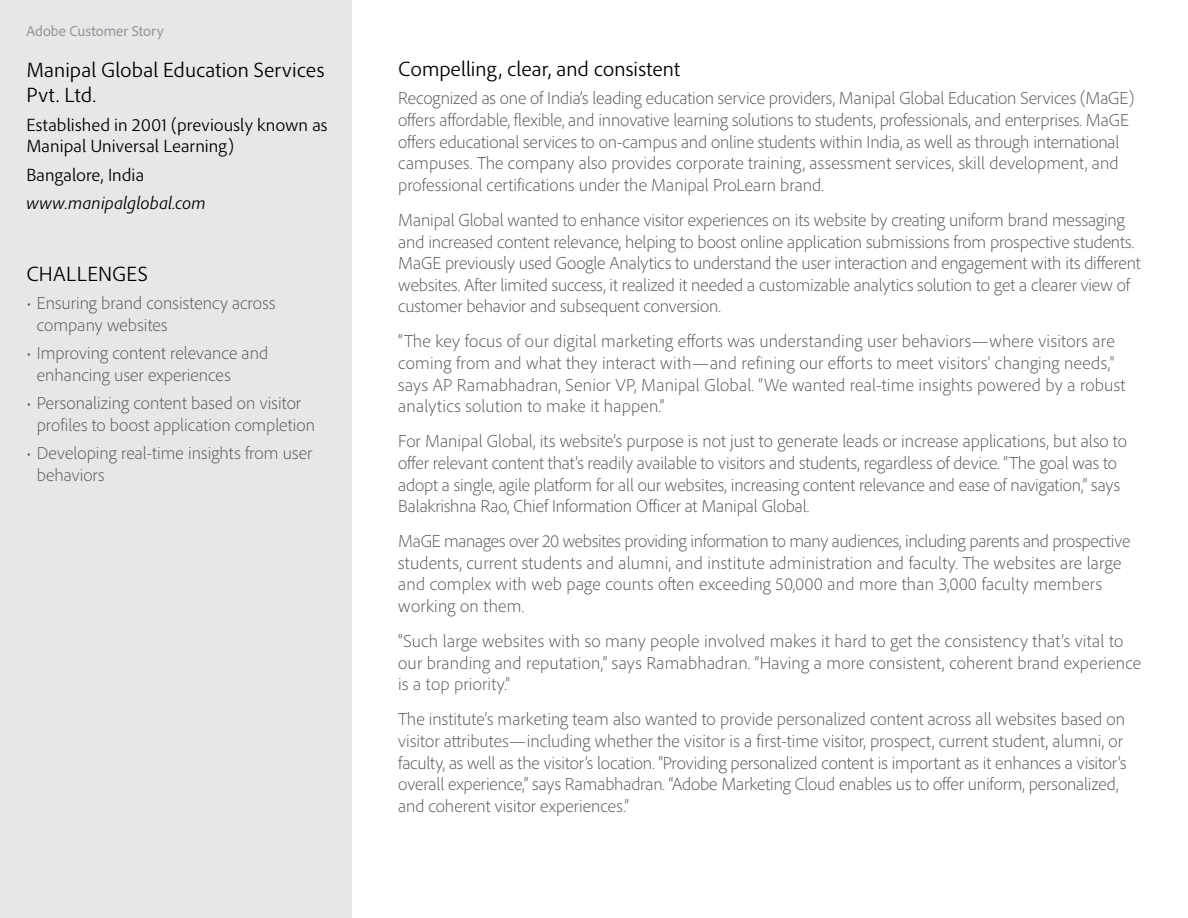
<style>
.page{position:relative;width:1188px;height:918px;background:#fff}
.page>*{position:absolute;margin:0;border:0;box-sizing:border-box;transform-origin:0 0}
.t1{font:300 21px/25.2px "Adobe Clean";color:#000}
.t2{font:300 18px/21.6px "Adobe Clean";color:#58595b}
.t3{font:300 18px/21.6px "Adobe Clean";color:#000}
.t4{font:italic 300 18px "Adobe Clean";color:#000}
.t5{font:15px "Adobe Clean";color:#939598}
</style>
<div class="page">
<div style="left:0;top:0;width:352px;height:918px;background:#e6e7e8"></div>
<p class="t5" style="left:26px;top:21px;width:139px">Adobe Customer Story</p>
<p class="t1" style="left:26px;top:57px;width:300px">Manipal Global Education Services<br>Pvt. Ltd.</p>
<p class="t3" style="left:26px;top:114px;width:303px">Established in 2001 (previously known as<br>Manipal Universal Learning)</p>
<p class="t3" style="left:26px;top:164px;width:119px">Bangalore, India</p>
<p class="t4" style="left:26px;top:191px;width:181px">www.manipalglobal.com</p>
<p class="t1" style="left:26px;top:261px;width:123px">CHALLENGES</p>
<p class="t2" style="left:37px;top:292px;width:240px;text-indent:-10px">• Ensuring brand consistency across company websites</p>
<p class="t2" style="left:37px;top:342px;width:233px;text-indent:-10px">• Improving content relevance and enhancing user experiences</p>
<p class="t2" style="left:37px;top:392px;width:280px;text-indent:-10px">• Personalizing content based on visitor profiles to boost application completion</p>
<p class="t2" style="left:37px;top:442px;width:277px;text-indent:-10px">• Developing real-time insights from user behaviors</p>
<p class="t1" style="left:398px;top:56px;width:284px">Compelling, clear, and consistent</p>
<p class="t2" style="left:398px;top:87px;width:737px">Recognized as one of India’s leading education service providers, Manipal Global Education Services (MaGE) offers affordable, flexible, and innovative learning solutions to students, professionals, and enterprises. MaGE offers educational services to on-campus and online students within India, as well as through international campuses. The company also provides corporate training, assessment services, skill development, and professional certifications under the Manipal ProLearn brand.</p>
<p class="t2" style="left:398px;top:209px;width:744px">Manipal Global wanted to enhance visitor experiences on its website by creating uniform brand messaging and increased content relevance, helping to boost online application submissions from prospective students.<br>MaGE previously used Google Analytics to understand the user interaction and engagement with its different websites. After limited success, it realized it needed a customizable analytics solution to get a clearer view of customer behavior and subsequent conversion.</p>
<p class="t2" style="left:398px;top:330px;width:729px">“The key focus of our digital marketing efforts was understanding user behaviors—where visitors are coming from and what they interact with—and refining our efforts to meet visitors’ changing needs,” says AP Ramabhadran, Senior VP, Manipal Global. “We wanted real-time insights powered by a robust analytics solution to make it happen.”</p>
<p class="t2" style="left:398px;top:430px;width:730px">For Manipal Global, its website’s purpose is not just to generate leads or increase applications, but also to offer relevant content that’s readily available to visitors and students, regardless of device. “The goal was to adopt a single, agile platform for all our websites, increasing content relevance and ease of navigation,” says Balakrishna Rao, Chief Information Officer at Manipal Global.</p>
<p class="t2" style="left:398px;top:530px;width:734px">MaGE manages over 20 websites providing information to many audiences, including parents and prospective students, current students and alumni, and institute administration and faculty. The websites are large and complex with web page counts often exceeding 50,000 and more than 3,000 faculty members working on them.</p>
<p class="t2" style="left:398px;top:630px;width:745px">“Such large websites with so many people involved makes it hard to get the consistency that’s vital to our branding and reputation,” says Ramabhadran. “Having a more consistent, coherent brand experience is a top priority.”</p>
<p class="t2" style="left:398px;top:708px;width:730px">The institute’s marketing team also wanted to provide personalized content across all websites based on visitor attributes—including whether the visitor is a first-time visitor, prospect, current student, alumni, or faculty, as well as the visitor’s location. “Providing personalized content is important as it enhances a visitor’s overall experience,” says Ramabhadran. “Adobe Marketing Cloud enables us to offer uniform, personalized, and coherent visitor experiences.”</p>
</div>
